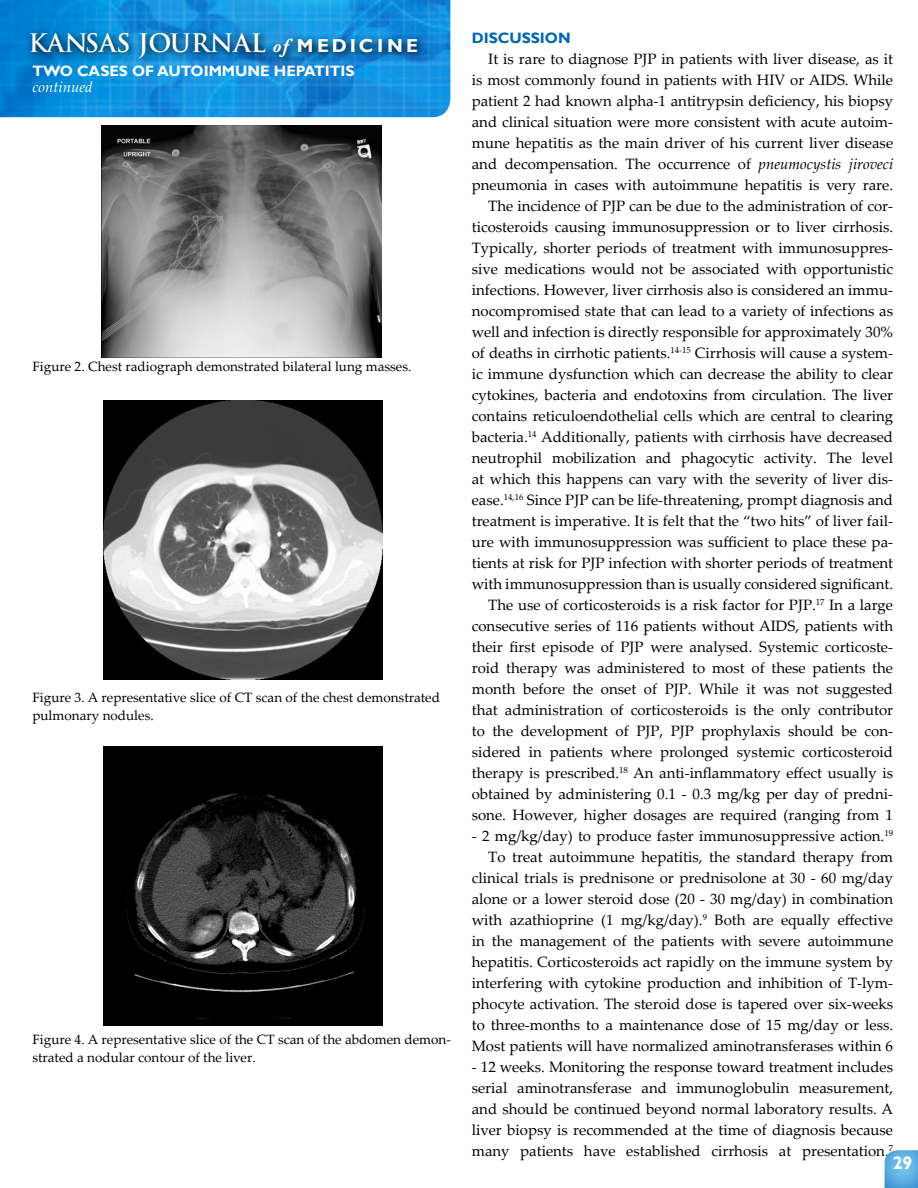
<style>
.page{position:relative;width:918px;height:1188px;background:#fff}
.page>*{position:absolute;margin:0;border:0;box-sizing:border-box;transform-origin:0 0}
.t1{font:700 24.9px "Trajan Pro";color:#fff}
.t2{font:700 18px "Gill Sans";color:#fff}
.t3{font:15px/21px "Palatino Linotype";color:#000;text-align:justify}
.t4{font:700 15px "Gill Sans";color:#fff}
.t5{font:700 15px "Gill Sans";color:#0067b1}
.t6{font:italic 15px "Palatino Linotype";color:#fff}
.t7{font:13.5px/18px "Palatino Linotype";color:#000}
.s1{font-family:"Adobe Garamond Pro";font-style:italic;font-size:18.75px}
.s2{font-family:"Gill Sans";font-size:18.75px}
.s3{font-style:italic}
</style>
<div class="page">
<img style="left:0;top:0;width:450px;height:117px">
<svg style="left:26px;top:27px;width:402px;height:41px;background:#107abd"></svg>
<img style="left:103px;top:400px;width:280px;height:280px">
<img style="left:104px;top:746px;width:279px;height:280px">
<svg style="left:884px;top:1150px;width:34px;height:38px"></svg>
<img style="left:102px;top:125px;width:280px;height:232px">
<p class="t1" style="left:28px;top:28px;width:391px">KANSAS JOURNAL <span class="s1">of</span> <span class="s2">M EDIC I N E</span></p>
<p class="t4" style="left:32px;top:62px;width:324px">TWO CASES OF AUTOIMMUNE HEPATITIS</p>
<p class="t6" style="left:32px;top:76px;width:62px">continued</p>
<p class="t7" style="left:32px;top:357px;width:381px">Figure 2. Chest radiograph demonstrated bilateral lung masses.</p>
<p class="t7" style="left:32px;top:688px;width:409px">Figure 3. A representative slice of CT scan of the chest demonstrated pulmonary nodules.</p>
<p class="t7" style="left:32px;top:1030px;width:420px">Figure 4. A representative slice of the CT scan of the abdomen demon&shy;strated a nodular contour of the liver.</p>
<p class="t5" style="left:472px;top:29px;width:100px">DISCUSSION</p>
<p class="t3" style="left:472px;top:48px;width:423px;text-indent:16px">It is rare to diagnose PJP in patients with liver disease, as it is most commonly found in patients with HIV or AIDS. While patient 2 had known alpha-1 antitrypsin deficiency, his biopsy and clinical situation were more consistent with acute autoim&shy;mune hepatitis as the main driver of his current liver disease and decompensation. The occurrence of <span class="s3">pneumocystis jiroveci </span>pneumonia in cases with autoimmune hepatitis is very rare.</p>
<p class="t3" style="left:472px;top:195px;width:423px;text-indent:16px">The incidence of PJP can be due to the administration of cor&shy;ticosteroids causing immunosuppression or to liver cirrhosis.<br>Typically, shorter periods of treatment with immunosuppres&shy;sive medications would not be associated with opportunistic infections. However, liver cirrhosis also is considered an immu&shy;nocompromised state that can lead to a variety of infections as well and infection is directly responsible for approximately 30% of deaths in cirrhotic patients.<sup>14-15</sup> Cirrhosis will cause a system&shy;ic immune dysfunction which can decrease the ability to clear cytokines, bacteria and endotoxins from circulation. The liver contains reticuloendothelial cells which are central to clearing bacteria.<sup>14</sup> Additionally, patients with cirrhosis have decreased neutrophil mobilization and phagocytic activity. The level at which this happens can vary with the severity of liver dis&shy;ease.<sup>14,16</sup> Since PJP can be life-threatening, prompt diagnosis and treatment is imperative. It is felt that the “two hits” of liver fail&shy;ure with immunosuppression was sufficient to place these pa&shy;tients at risk for PJP infection with shorter periods of treatment with immunosuppression than is usually considered significant.</p>
<p class="t3" style="left:472px;top:594px;width:423px;text-indent:16px">The use of corticosteroids is a risk factor for PJP.<sup>17</sup> In a large consecutive series of 116 patients without AIDS, patients with their first episode of PJP were analysed. Systemic corticoste&shy;roid therapy was administered to most of these patients the month before the onset of PJP. While it was not suggested that administration of corticosteroids is the only contributor to the development of PJP, PJP prophylaxis should be con&shy;sidered in patients where prolonged systemic corticosteroid therapy is prescribed.<sup>18</sup> An anti-inflammatory effect usually is obtained by administering 0.1 - 0.3 mg/kg per day of predni&shy;sone. However, higher dosages are required (ranging from 1</p>
<p class="t3" style="left:472px;top:825px;width:423px">- 2 mg/kg/day) to produce faster immunosuppressive action.<sup>19</sup></p>
<p class="t3" style="left:472px;top:846px;width:423px;text-indent:17px">To treat autoimmune hepatitis, the standard therapy from clinical trials is prednisone or prednisolone at 30 - 60 mg/day alone or a lower steroid dose (20 - 30 mg/day) in combination with azathioprine (1 mg/kg/day).<sup>9</sup> Both are equally effective in the management of the patients with severe autoimmune hepatitis. Corticosteroids act rapidly on the immune system by interfering with cytokine production and inhibition of T-lym&shy;phocyte activation. The steroid dose is tapered over six-weeks to three-months to a maintenance dose of 15 mg/day or less.<br>Most patients will have normalized aminotransferases within 6</p>
<p class="t3" style="left:472px;top:1056px;width:423px">- 12 weeks. Monitoring the response toward treatment includes serial aminotransferase and immunoglobulin measurement, and should be continued beyond normal laboratory results. A liver biopsy is recommended at the time of diagnosis because many patients have established cirrhosis at presentation.<sup>7</sup></p>
<p class="t2" style="left:893px;top:1152px;width:21px">29</p>
</div>
